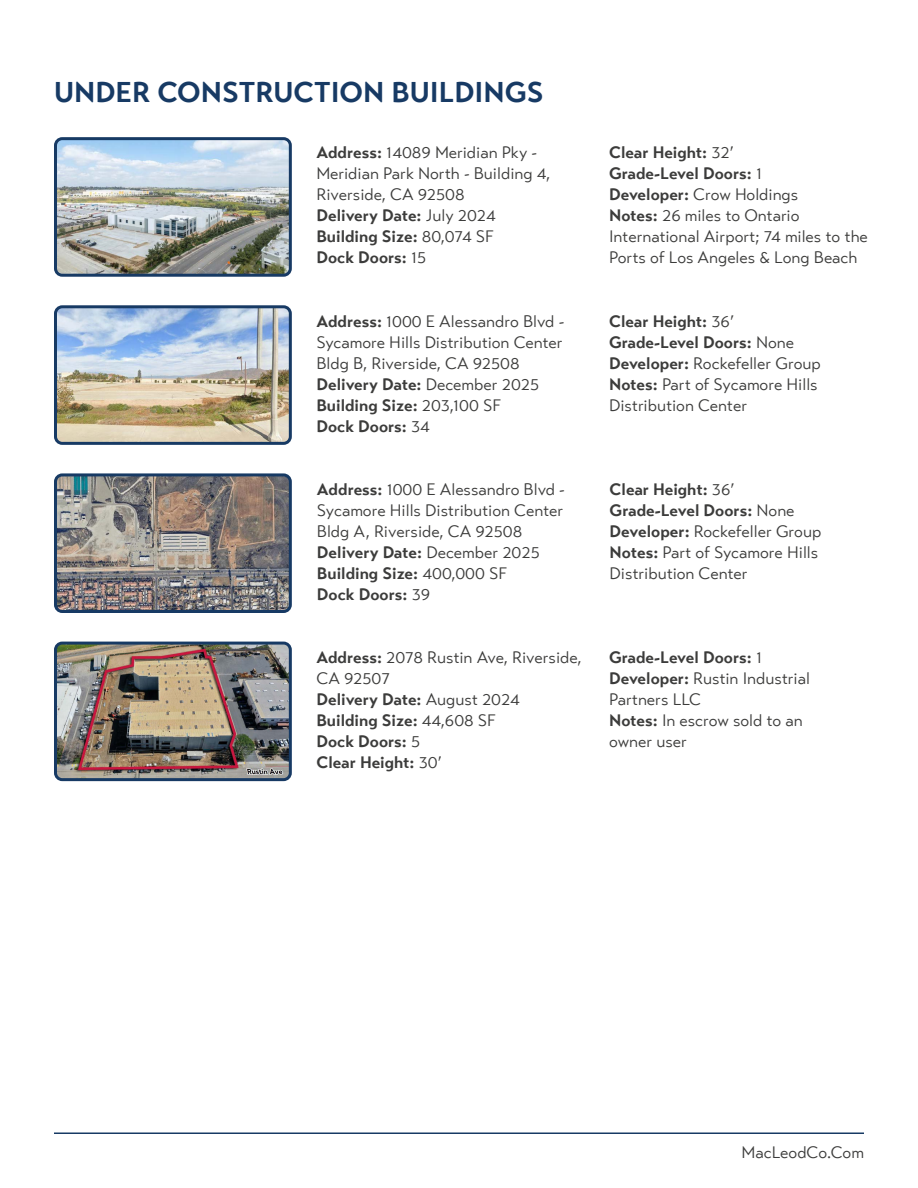
<style>
.page{position:relative;width:918px;height:1188px;background:#fff}
.page>*{position:absolute;margin:0;border:0;box-sizing:border-box;transform-origin:0 0}
.t1{font:700 28.5px "Transat Text";color:#173a64}
.t2{font:16.5px/21px "Transat Text Standard";color:#3c3c3b}
.t3{font:700 16.5px/21px "Transat Text";color:#3c3c3b}
.s1{font-family:"Transat Text";font-weight:700}
.s2{font-family:"Transat Text Standard";font-weight:400}
</style>
<div class="page">
<hr style="left:54px;top:1132px;width:810px;height:2px;background:#173a64">
<img style="left:58px;top:309px;width:230px;height:132px">
<div style="left:54px;top:305px;width:238px;height:140px;border:3px solid #173a64;border-radius:7px"></div>
<img style="left:58px;top:477px;width:230px;height:132px">
<div style="left:54px;top:473px;width:238px;height:140px;border:3px solid #173a64;border-radius:7px"></div>
<img style="left:56px;top:643px;width:234px;height:134px">
<div style="left:54px;top:642px;width:238px;height:139px;border:3px solid #173a64;border-radius:7px"></div>
<img style="left:58px;top:141px;width:230px;height:132px">
<div style="left:54px;top:137px;width:238px;height:140px;border:3px solid #173a64;border-radius:7px"></div>
<h1 class="t1" style="left:54px;top:74px;width:491px">UNDER CONSTRUCTION BUILDINGS</h1>
<p class="t2" style="left:316px;top:142px;width:235px"><span class="s1">Address:</span> 14089 Meridian Pky -<br>Meridian Park North - Building 4,<br>Riverside, CA 92508</p>
<p class="t3" style="left:316px;top:205px;width:181px;text-align:justify">Delivery Date: <span class="s2">July 2024<br></span>Building Size: <span class="s2">80,074 SF </span>Dock Doors: <span class="s2">15</span></p>
<p class="t2" style="left:316px;top:311px;width:249px;text-align:justify"><span class="s1">Address:</span> 1000 E Alessandro Blvd - Sycamore Hills Distribution Center Bldg B, Riverside, CA 92508</p>
<p class="t3" style="left:316px;top:373px;width:224px">Delivery Date: <span class="s2">December 2025<br></span>Building Size: <span class="s2">203,100 SF<br></span>Dock Doors: <span class="s2">34</span></p>
<p class="t2" style="left:317px;top:479px;width:249px;text-align:justify"><span class="s1">Address:</span> 1000 E Alessandro Blvd - Sycamore Hills Distribution Center Bldg A, Riverside, CA 92508</p>
<p class="t3" style="left:317px;top:542px;width:224px">Delivery Date: <span class="s2">December 2025<br></span>Building Size: <span class="s2">400,000 SF<br></span>Dock Doors: <span class="s2">39</span></p>
<p class="t2" style="left:316px;top:647px;width:267px"><span class="s1">Address:</span> 2078 Rustin Ave, Riverside,<br>CA 92507</p>
<p class="t3" style="left:316px;top:689px;width:205px">Delivery Date: <span class="s2">August 2024<br></span>Building Size: <span class="s2">44,608 SF<br></span>Dock Doors: <span class="s2">5<br></span>Clear Height: <span class="s2">30’</span></p>
<p class="t3" style="left:609px;top:142px;width:154px">Clear Height: <span class="s2">32’<br></span>Grade-Level Doors: <span class="s2">1</span></p>
<p class="t2" style="left:609px;top:184px;width:260px"><span class="s1">Developer:</span> Crow Holdings<br><span class="s1">Notes:</span> 26 miles to Ontario<br>International Airport; 74 miles to the<br>Ports of Los Angeles &amp; Long Beach</p>
<p class="t3" style="left:609px;top:310px;width:186px">Clear Height: <span class="s2">36’<br></span>Grade-Level Doors: <span class="s2">None</span></p>
<p class="t2" style="left:609px;top:353px;width:213px"><span class="s1">Developer:</span> Rockefeller Group<br><span class="s1">Notes:</span> Part of Sycamore Hills<br>Distribution Center</p>
<p class="t3" style="left:610px;top:479px;width:186px">Clear Height: <span class="s2">36’<br></span>Grade-Level Doors: <span class="s2">None</span></p>
<p class="t2" style="left:610px;top:521px;width:213px"><span class="s1">Developer:</span> Rockefeller Group<br><span class="s1">Notes:</span> Part of Sycamore Hills<br>Distribution Center</p>
<p class="t3" style="left:609px;top:647px;width:154px">Grade-Level Doors: <span class="s2">1</span></p>
<p class="t2" style="left:609px;top:668px;width:202px"><span class="s1">Developer:</span> Rustin Industrial<br>Partners LLC<br><span class="s1">Notes:</span> In escrow sold to an owner user</p>
<p class="t2" style="left:741px;top:1142px;width:124px">MacLeodCo.Com</p>
</div>
